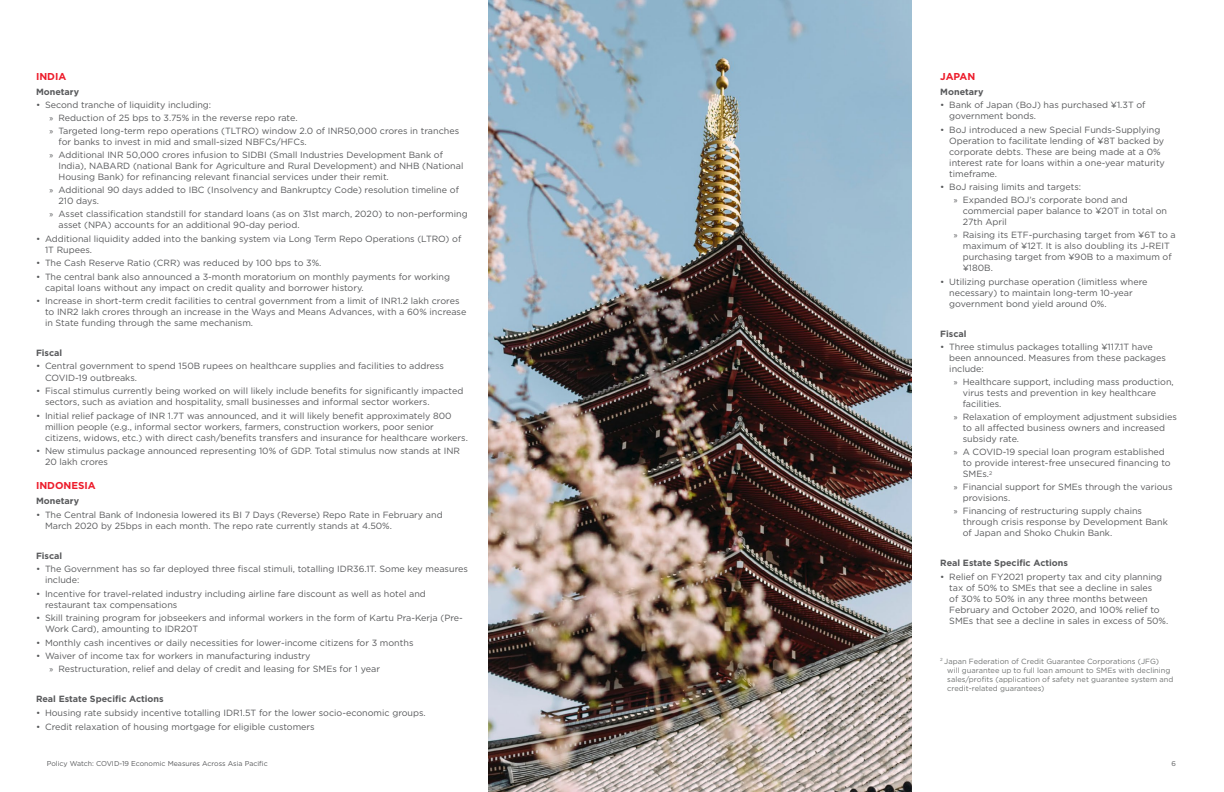
<style>
.page{position:relative;width:1224px;height:792px;background:#fff}
.page>*{position:absolute;margin:0;border:0;box-sizing:border-box;transform-origin:0 0}
.t1{font:700 10px "Gotham";color:#ed1c2b}
.t2{font:9px/11px "Gotham";color:#58595b}
.t3{font:700 9px "Gotham";color:#58595b}
.t4{font:7.5px/9px "Gotham";color:#6f7271}
.t5{font:7px "Gotham";color:#58595b}
.s1{font-family:"Myriad Pro"}
</style>
<div class="page">
<img style="left:488px;top:0;width:424px;height:792px">
<p class="t1" style="left:36px;top:70px;width:32px">INDIA</p>
<p class="t3" style="left:36px;top:86px;width:45px">Monetary</p>
<p class="t2" style="left:50px;top:99px;width:411px;line-height:13px;text-indent:-14px">• Second tranche of liquidity including:<br><span class="s1">»</span> Reduction of 25 bps to 3.75% in the reverse repo rate.<br><span class="s1">»</span> Targeted long-term repo operations (TLTRO) window 2.0 of INR50,000 crores in tranches</p>
<p class="t2" style="left:50px;top:136px;width:395px;line-height:13px;text-indent:9px">for banks to invest in mid and small-sized NBFCs/HFCs.<br><span class="s1">»</span> Additional INR 50,000 crores infusion to SIDBI (Small Industries Development Bank of</p>
<p class="t2" style="left:58px;top:161px;width:406px">India), NABARD (national Bank for Agriculture and Rural Development) and NHB (National<br>Housing Bank) for refinancing relevant financial services under their remit.</p>
<p class="t2" style="left:58px;top:185px;width:402px;text-indent:-9px"><span class="s1">»</span> Additional 90 days added to IBC (Insolvency and Bankruptcy Code) resolution timeline of<br>210 days.</p>
<p class="t2" style="left:58px;top:209px;width:411px;text-indent:-9px"><span class="s1">»</span> Asset classification standstill for standard loans (as on 31st march, 2020) to non-performing asset (NPA) accounts for an additional 90-day period.</p>
<p class="t2" style="left:45px;top:233px;width:418px;text-indent:-9px">• Additional liquidity added into the banking system via Long Term Repo Operations (LTRO) of<br>1T Rupees.</p>
<p class="t2" style="left:36px;top:258px;width:287px">• The Cash Reserve Ratio (CRR) was reduced by 100 bps to 3%.</p>
<p class="t2" style="left:45px;top:271px;width:407px;text-indent:-9px">• The central bank also announced a 3-month moratorium on monthly payments for working capital loans without any impact on credit quality and borrower history.</p>
<p class="t2" style="left:45px;top:296px;width:423px;text-indent:-9px">• Increase in short-term credit facilities to central government from a limit of INR1.2 lakh crores to INR2 lakh crores through an increase in the Ways and Means Advances, with a 60% increase in State funding through the same mechanism.</p>
<p class="t3" style="left:36px;top:347px;width:28px">Fiscal</p>
<p class="t2" style="left:45px;top:360px;width:401px;line-height:11.5px;text-indent:-9px">• Central government to spend 150B rupees on healthcare supplies and facilities to address<br>COVID-19 outbreaks.</p>
<p class="t2" style="left:45px;top:386px;width:420px;text-indent:-9px">• Fiscal stimulus currently being worked on will likely include benefits for significantly impacted sectors, such as aviation and hospitality, small businesses and informal sector workers.</p>
<p class="t2" style="left:45px;top:410px;width:424px;text-indent:-9px">• Initial relief package of INR 1.7T was announced, and it will likely benefit approximately 800 million people (e.g., informal sector workers, farmers, construction workers, poor senior citizens, widows, etc.) with direct cash/benefits transfers and insurance for healthcare workers.</p>
<p class="t2" style="left:45px;top:446px;width:417px;text-indent:-9px">• New stimulus package announced representing 10% of GDP. Total stimulus now stands at INR<br>20 lakh crores</p>
<p class="t1" style="left:36px;top:479px;width:61px">INDONESIA</p>
<p class="t3" style="left:36px;top:495px;width:45px">Monetary</p>
<p class="t2" style="left:45px;top:509px;width:399px;text-indent:-9px">• The Central Bank of Indonesia lowered its BI 7 Days (Reverse) Repo Rate in February and<br>March 2020 by 25bps in each month. The repo rate currently stands at 4.50%.</p>
<p class="t3" style="left:36px;top:550px;width:28px">Fiscal</p>
<p class="t2" style="left:45px;top:564px;width:424px;text-indent:-9px">• The Government has so far deployed three fiscal stimuli, totalling IDR36.1T. Some key measures include:</p>
<p class="t2" style="left:45px;top:588px;width:382px;text-indent:-9px">• Incentive for travel-related industry including airline fare discount as well as hotel and restaurant tax compensations</p>
<p class="t2" style="left:45px;top:613px;width:419px;text-indent:-9px">• Skill training program for jobseekers and informal workers in the form of Kartu Pra-Kerja (Pre-<br>Work Card), amounting to IDR20T</p>
<p class="t2" style="left:36px;top:637px;width:379px">• Monthly cash incentives or daily necessities for lower-income citizens for 3 months</p>
<p class="t2" style="left:50px;top:650px;width:332px;line-height:13px;text-indent:-14px">• Waiver of income tax for workers in manufacturing industry<br><span class="s1">»</span> Restructuration, relief and delay of credit and leasing for SMEs for 1 year</p>
<p class="t3" style="left:36px;top:693px;width:129px">Real Estate Specific Actions</p>
<p class="t2" style="left:36px;top:707px;width:391px">• Housing rate subsidy incentive totalling IDR1.5T for the lower socio-economic groups.</p>
<p class="t2" style="left:36px;top:721px;width:280px">• Credit relaxation of housing mortgage for eligible customers</p>
<p class="t1" style="left:940px;top:70px;width:37px">JAPAN</p>
<p class="t3" style="left:940px;top:86px;width:45px">Monetary</p>
<p class="t2" style="left:949px;top:100px;width:198px;text-indent:-9px">• Bank of Japan (BoJ) has purchased ¥1.3T of government bonds.</p>
<p class="t2" style="left:949px;top:124px;width:217px;text-indent:-9px">• BoJ introduced a new Special Funds-Supplying Operation to facilitate lending of ¥8T backed by corporate debts. These are being made at a 0% interest rate for loans within a one-year maturity timeframe.</p>
<p class="t2" style="left:954px;top:181px;width:175px;line-height:13px;text-indent:-14px">• BoJ raising limits and targets:<br><span class="s1">»</span> Expanded BOJ’s corporate bond and</p>
<p class="t2" style="left:963px;top:206px;width:206px">commercial paper balance to ¥20T in total on<br>27th April</p>
<p class="t2" style="left:963px;top:230px;width:215px;text-indent:-9px"><span class="s1">»</span> Raising its ETF-purchasing target from ¥6T to a maximum of ¥12T. It is also doubling its J-REIT purchasing target from ¥90B to a maximum of ¥180B.</p>
<p class="t2" style="left:949px;top:276px;width:200px;text-indent:-9px">• Utilizing purchase operation (limitless where necessary) to maintain long-term 10-year government bond yield around 0%.</p>
<p class="t3" style="left:940px;top:328px;width:28px">Fiscal</p>
<p class="t2" style="left:949px;top:342px;width:218px;text-indent:-9px">• Three stimulus packages totalling ¥117.1T have been announced. Measures from these packages include:</p>
<p class="t2" style="left:963px;top:377px;width:213px;text-indent:-9px"><span class="s1">»</span> Healthcare support, including mass production, virus tests and prevention in key healthcare facilities.</p>
<p class="t2" style="left:963px;top:412px;width:216px;text-indent:-9px"><span class="s1">»</span> Relaxation of employment adjustment subsidies to all affected business owners and increased subsidy rate.</p>
<p class="t2" style="left:963px;top:447px;width:209px;text-indent:-9px"><span class="s1">»</span> A COVID-19 special loan program established to provide interest-free unsecured financing to<br>SMEs.<sup>2</sup></p>
<p class="t2" style="left:963px;top:482px;width:211px;text-indent:-9px"><span class="s1">»</span> Financial support for SMEs through the various provisions.</p>
<p class="t2" style="left:963px;top:506px;width:207px;text-indent:-9px"><span class="s1">»</span> Financing of restructuring supply chains through crisis response by Development Bank of Japan and Shoko Chukin Bank.</p>
<p class="t3" style="left:940px;top:557px;width:129px">Real Estate Specific Actions</p>
<p class="t2" style="left:949px;top:571px;width:221px;text-indent:-9px">• Relief on FY2021 property tax and city planning tax of 50% to SMEs that see a decline in sales<br>of 30% to 50% in any three months between February and October 2020, and 100% relief to SMEs that see a decline in sales in excess of 50%.</p>
<p class="t4" style="left:947px;top:656px;width:228px;text-indent:-7px"><sup>2</sup> Japan Federation of Credit Guarantee Corporations (JFG) will guarantee up to full loan amount to SMEs with declining sales/profits (application of safety net guarantee system and credit-related guarantees)</p>
<p class="t5" style="left:47px;top:759px;width:222px">Policy Watch: COVID-19 Economic Measures Across Asia Pacific</p>
<p class="t5" style="left:1171px;top:759px;width:6px">6</p>
</div>
